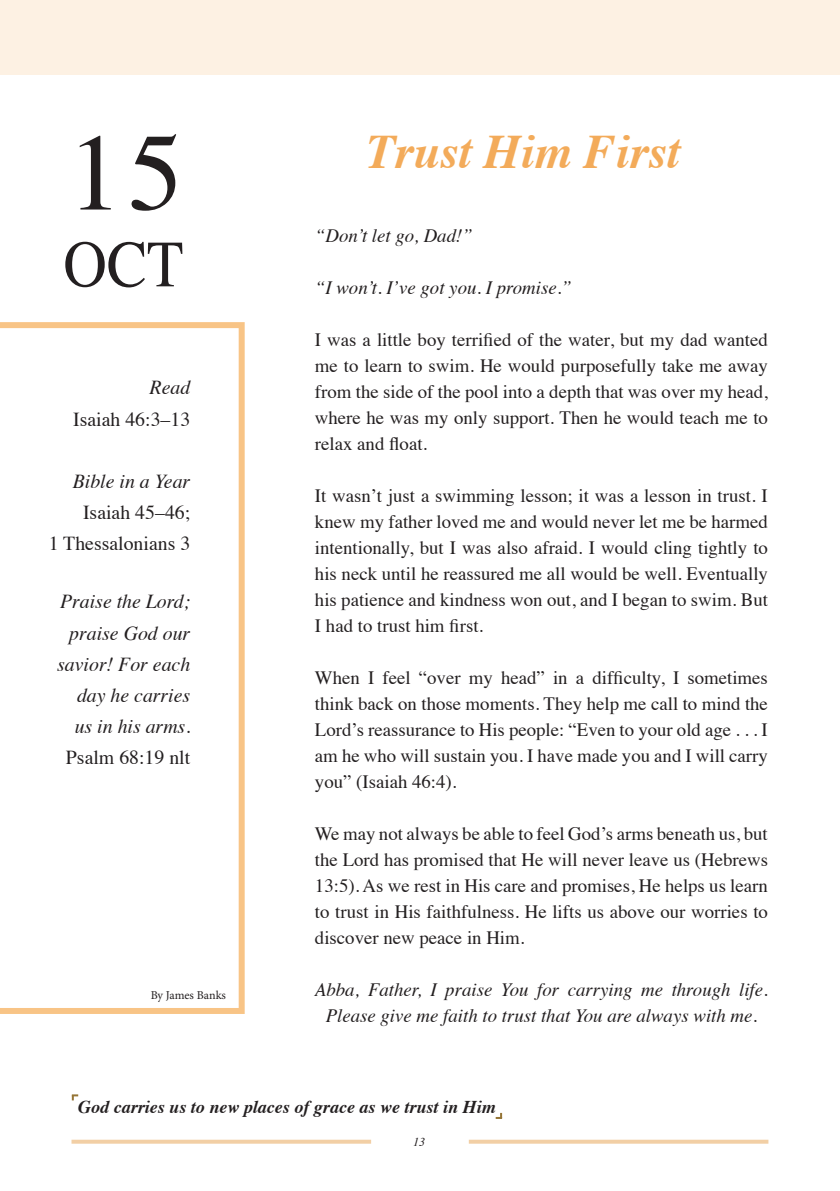
<style>
.page{position:relative;width:840px;height:1191px;background:#fff}
.page>*{position:absolute;margin:0;border:0;box-sizing:border-box;transform-origin:0 0}
.t1{font:110px "Times";color:#231f20}
.t2{font:66px "Times";color:#231f20;scale:.91 1}
.t3{font:italic 700 48px "Times";color:#f3ab5a}
.t4{font:italic 19.8px/31px "Times";color:#231f20;text-align:right}
.t5{font:19.8px/31px "Times";color:#231f20;text-align:right}
.t6{font:18.8px/26px "Times";color:#231f20;text-align:justify}
.t7{font:italic 18.8px/26px "Times";color:#231f20;text-align:center}
.t8{font:italic 700 18px "Times";color:#231f20}
.t9{font:12px "Minion Pro";letter-spacing:-.005em;color:#231f20}
.t10{font:italic 12px "Times";color:#231f20}
</style>
<div class="page">
<svg style="left:0;top:322px;width:244px;height:692px"></svg>
<svg style="left:72px;top:1094px;width:6px;height:6px"></svg>
<svg style="left:495px;top:1113px;width:7px;height:6px"></svg>
<div style="left:0;top:0;width:839px;height:74px;background:#fdf1e3"></div>
<svg style="left:468px;top:1139px;width:300px;height:4px"></svg>
<svg style="left:71px;top:1139px;width:300px;height:4px"></svg>
<h1 class="t1" style="left:67px;top:70px;width:117px">15</h1>
<h2 class="t2" style="left:63px;top:202px;width:133px">OCT</h2>
<p class="t4" style="left:149px;top:371px;width:42px">Read</p>
<p class="t5" style="left:73px;top:402px;width:119px">Isaiah 46:3–13</p>
<p class="t4" style="left:73px;top:464px;width:119px">Bible in a Year</p>
<p class="t5" style="left:49px;top:495px;width:143px">Isaiah 45–46;<br>1 Thessalonians 3</p>
<p class="t4" style="left:57px;top:585px;width:134px">Praise the Lord; praise God our savior! For each day he carries us in his arms.</p>
<p class="t5" style="left:66px;top:740px;width:126px">Psalm 68:19 nlt</p>
<p class="t9" style="left:151px;top:987px;width:77px">By James Banks</p>
<h3 class="t3" style="left:366px;top:107px;width:315px">Trust Him First</h3>
<p class="t7" style="left:315px;top:221px;width:159px">“Don’t let go, Dad!”</p>
<p class="t7" style="left:315px;top:273px;width:258px">“I won’t. I’ve got you. I promise.”</p>
<p class="t6" style="left:315px;top:325px;width:454px">I was a little boy terrified of the water, but my dad wanted me to learn to swim. He would purposefully take me away from the side of the pool into a depth that was over my head, where he was my only support. Then he would teach me to relax and float.</p>
<p class="t6" style="left:315px;top:481px;width:454px">It wasn’t just a swimming lesson; it was a lesson in trust. I knew my father loved me and would never let me be harmed intentionally, but I was also afraid. I would cling tightly to his neck until he reassured me all would be well. Eventually his patience and kindness won out, and I began to swim. But I had to trust him first.</p>
<p class="t6" style="left:315px;top:663px;width:454px">When I feel “over my head” in a difficulty, I sometimes think back on those moments. They help me call to mind the Lord’s reassurance to His people: “Even to your old age . . . I am he who will sustain you. I have made you and I will carry you” (Isaiah 46:4).</p>
<p class="t6" style="left:315px;top:819px;width:454px">We may not always be able to feel God’s arms beneath us, but the Lord has promised that He will never leave us (Hebrews 13:5). As we rest in His care and promises, He helps us learn to trust in His faithfulness. He lifts us above our worries to discover new peace in Him.</p>
<p class="t7" style="left:315px;top:975px;width:454px">Abba, Father, I praise You for carrying me through life.<br>Please give me faith to trust that You are always with me.</p>
<p class="t8" style="left:78px;top:1089px;width:419px">God carries us to new places of grace as we trust in Him</p>
<p class="t10" style="left:413px;top:1131px;width:13px">13</p>
</div>
